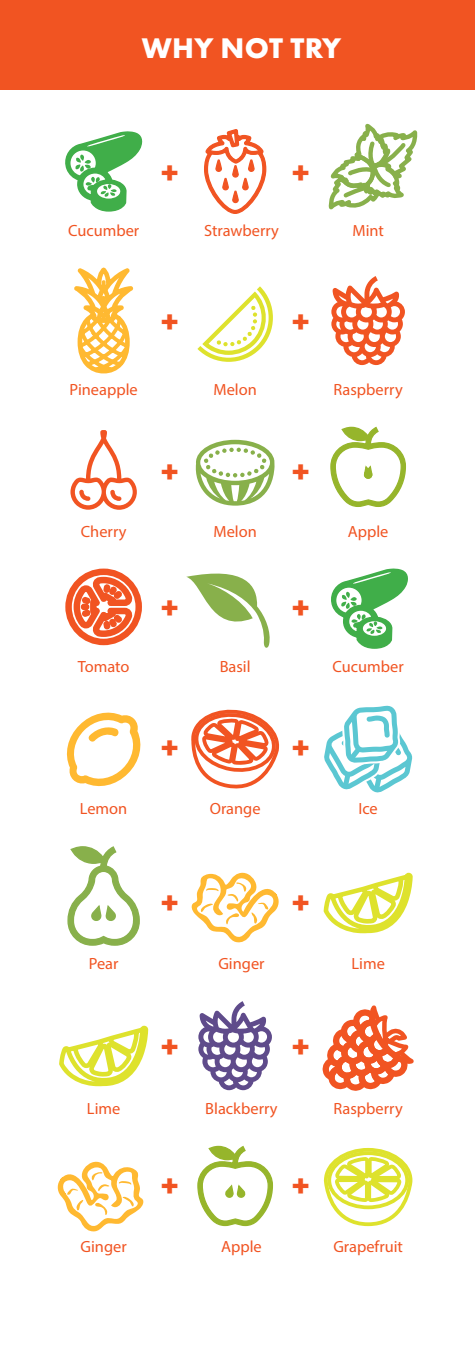
<style>
.page{position:relative;width:475px;height:1347px;background:#fff}
.page>*{position:absolute;margin:0;border:0;box-sizing:border-box;transform-origin:0 0}
.t1{font:700 35.5px "Futura PT";color:#f15422}
.t2{font:700 29.5px "Futura PT";letter-spacing:.01em;color:#fff}
.t3{font:16.25px "Myriad Pro";color:#f15422}
</style>
<div class="page">
<div style="left:0;top:0;width:475px;height:90px;background:#f15422"></div>
<svg style="left:74px;top:267px;width:60px;height:106px"></svg>
<svg style="left:197px;top:286px;width:76px;height:76px"></svg>
<svg style="left:331px;top:276px;width:74px;height:89px"></svg>
<svg style="left:70px;top:430px;width:67px;height:80px"></svg>
<svg style="left:195px;top:440px;width:79px;height:65px"></svg>
<svg style="left:330px;top:426px;width:75px;height:81px"></svg>
<svg style="left:186px;top:573px;width:84px;height:75px"></svg>
<svg style="left:65px;top:568px;width:77px;height:78px"></svg>
<svg style="left:66px;top:712px;width:75px;height:75px"></svg>
<svg style="left:191px;top:709px;width:89px;height:80px"></svg>
<svg style="left:324px;top:568px;width:89px;height:225px"></svg>
<svg style="left:57px;top:1161px;width:87px;height:71px"></svg>
<svg style="left:197px;top:1145px;width:75px;height:81px"></svg>
<svg style="left:323px;top:1147px;width:90px;height:80px"></svg>
<svg style="left:67px;top:846px;width:73px;height:100px"></svg>
<svg style="left:191px;top:872px;width:88px;height:71px"></svg>
<svg style="left:323px;top:872px;width:90px;height:62px"></svg>
<svg style="left:59px;top:1025px;width:90px;height:62px"></svg>
<svg style="left:198px;top:1001px;width:74px;height:89px"></svg>
<svg style="left:322px;top:1007px;width:92px;height:84px"></svg>
<svg style="left:65px;top:131px;width:78px;height:81px"></svg>
<svg style="left:204px;top:129px;width:63px;height:85px"></svg>
<svg style="left:328px;top:123px;width:90px;height:87px"></svg>
<p class="t2" style="left:142px;top:29px;width:201px">WHY NOT TRY</p>
<p class="t1" style="left:161px;top:150px;width:19px">+</p>
<p class="t1" style="left:292px;top:150px;width:19px">+</p>
<p class="t3" style="left:68px;top:220px;width:73px">Cucumber</p>
<p class="t3" style="left:204px;top:220px;width:76px">Strawberry</p>
<p class="t3" style="left:352px;top:220px;width:33px">Mint</p>
<p class="t1" style="left:161px;top:299px;width:19px">+</p>
<p class="t1" style="left:292px;top:299px;width:19px">+</p>
<p class="t3" style="left:70px;top:379px;width:70px">Pineapple</p>
<p class="t3" style="left:213px;top:379px;width:45px">Melon</p>
<p class="t3" style="left:333px;top:379px;width:71px">Raspberry</p>
<p class="t1" style="left:161px;top:449px;width:19px">+</p>
<p class="t1" style="left:292px;top:449px;width:19px">+</p>
<p class="t3" style="left:81px;top:521px;width:47px">Cherry</p>
<p class="t3" style="left:213px;top:521px;width:45px">Melon</p>
<p class="t3" style="left:348px;top:521px;width:42px">Apple</p>
<p class="t1" style="left:161px;top:585px;width:19px">+</p>
<p class="t1" style="left:292px;top:585px;width:19px">+</p>
<p class="t3" style="left:78px;top:656px;width:53px">Tomato</p>
<p class="t3" style="left:220px;top:656px;width:32px">Basil</p>
<p class="t3" style="left:332px;top:656px;width:73px">Cucumber</p>
<p class="t1" style="left:161px;top:725px;width:19px">+</p>
<p class="t1" style="left:292px;top:725px;width:19px">+</p>
<p class="t3" style="left:80px;top:798px;width:49px">Lemon</p>
<p class="t3" style="left:210px;top:798px;width:52px">Orange</p>
<p class="t3" style="left:358px;top:798px;width:21px">Ice</p>
<p class="t1" style="left:161px;top:880px;width:19px">+</p>
<p class="t1" style="left:292px;top:880px;width:19px">+</p>
<p class="t3" style="left:89px;top:953px;width:31px">Pear</p>
<p class="t3" style="left:218px;top:953px;width:48px">Ginger</p>
<p class="t3" style="left:351px;top:953px;width:35px">Lime</p>
<p class="t1" style="left:161px;top:1024px;width:19px">+</p>
<p class="t1" style="left:292px;top:1024px;width:19px">+</p>
<p class="t3" style="left:87px;top:1098px;width:35px">Lime</p>
<p class="t3" style="left:205px;top:1098px;width:74px">Blackberry</p>
<p class="t3" style="left:333px;top:1098px;width:71px">Raspberry</p>
<p class="t1" style="left:161px;top:1162px;width:19px">+</p>
<p class="t1" style="left:292px;top:1162px;width:19px">+</p>
<p class="t3" style="left:81px;top:1236px;width:48px">Ginger</p>
<p class="t3" style="left:221px;top:1236px;width:42px">Apple</p>
<p class="t3" style="left:333px;top:1236px;width:71px">Grapefruit</p>
</div>
